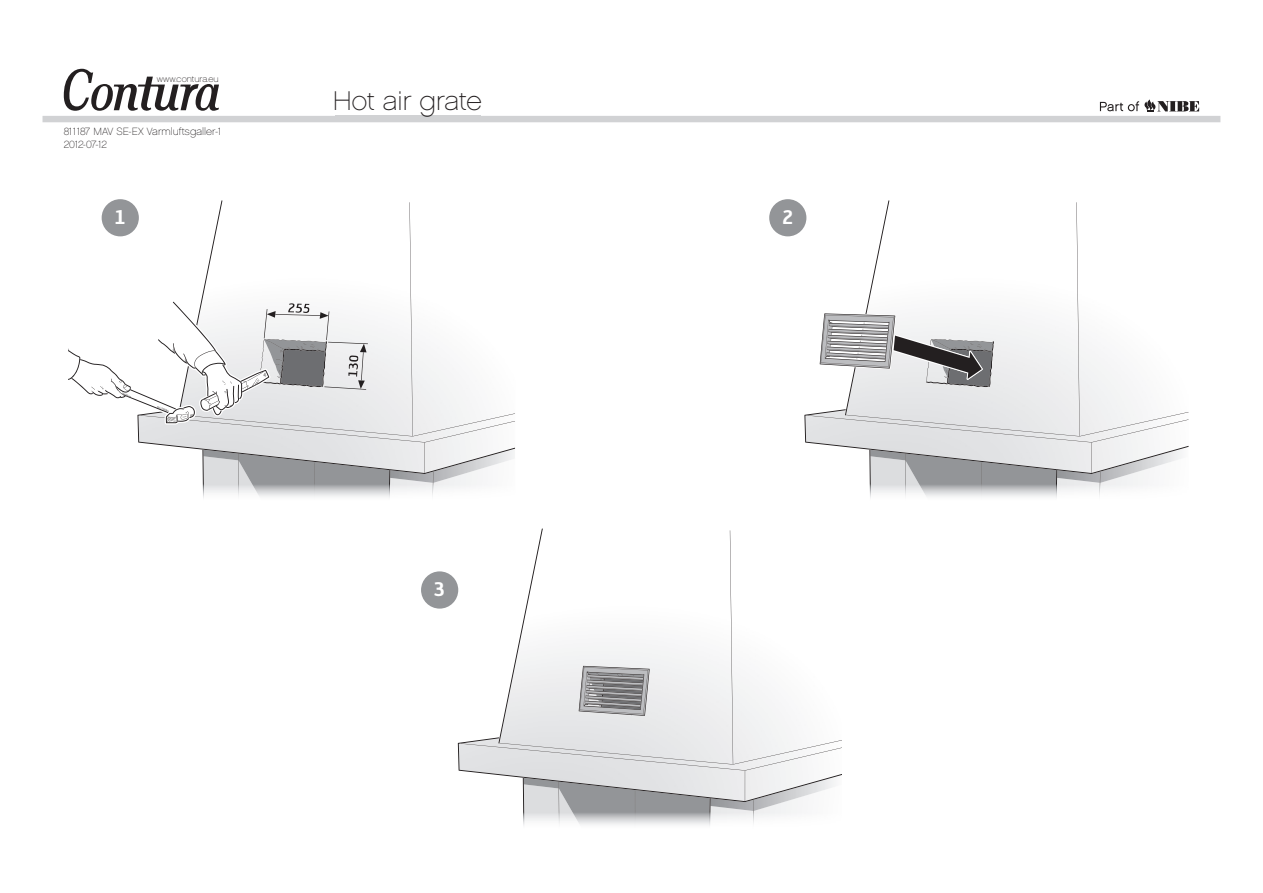
<style>
.page{position:relative;width:1263px;height:893px;background:#fff}
.page>*{position:absolute;margin:0;border:0;box-sizing:border-box;transform-origin:0 0}
.t1{font:27px "Chalet Paris Nineteen Sixty";color:#231f20}
.t2{font:22.65px "Reykjavik One OT C Gauge";color:#fff}
.t3{font:10.5px/12.6px "Chalet Paris Nineteen Sixty";color:#231f20}
.t4{font:9px "Chalet Paris Nineteen Sixty";color:#231f20}
</style>
<div class="page">
<img style="left:390px;top:474px;width:88px;height:9px">
<img style="left:202px;top:474px;width:187px;height:24px">
<svg style="left:432px;top:474px;width:1px;height:22px"></svg>
<img style="left:238px;top:474px;width:1px;height:24px">
<img style="left:314px;top:474px;width:1px;height:24px">
<img style="left:137px;top:412px;width:378px;height:62px">
<img style="left:389px;top:470px;width:1px;height:28px">
<img style="left:201px;top:200px;width:21px;height:101px">
<img style="left:409px;top:202px;width:4px;height:234px">
<img style="left:323px;top:341px;width:4px;height:46px">
<img style="left:271px;top:382px;width:52px;height:5px">
<img style="left:271px;top:339px;width:55px;height:31px">
<img style="left:280px;top:349px;width:44px;height:35px">
<img style="left:271px;top:339px;width:13px;height:11px">
<svg style="left:280px;top:348px;width:9px;height:5px"></svg>
<svg style="left:276px;top:359px;width:6px;height:19px"></svg>
<svg style="left:296px;top:343px;width:23px;height:7px"></svg>
<img style="left:326px;top:311px;width:3px;height:29px">
<img style="left:361px;top:352px;width:3px;height:28px">
<img style="left:328px;top:342px;width:40px;height:2px">
<img style="left:324px;top:386px;width:42px;height:4px">
<svg style="left:360px;top:344px;width:7px;height:8px"></svg>
<svg style="left:320px;top:312px;width:9px;height:7px"></svg>
<svg style="left:271px;top:311px;width:5px;height:7px"></svg>
<svg style="left:358px;top:380px;width:7px;height:9px"></svg>
<img style="left:288px;top:303px;width:22px;height:10px">
<img style="left:348px;top:355px;width:11px;height:22px">
<img style="left:137px;top:413px;width:20px;height:9px">
<img style="left:173px;top:301px;width:98px;height:115px">
<img style="left:68px;top:348px;width:12px;height:32px">
<img style="left:80px;top:359px;width:40px;height:20px">
<img style="left:71px;top:378px;width:22px;height:16px">
<img style="left:131px;top:389px;width:45px;height:17px">
<img style="left:130px;top:394px;width:38px;height:19px">
<img style="left:166px;top:422px;width:18px;height:1px">
<svg style="left:91px;top:379px;width:40px;height:19px"></svg>
<img style="left:173px;top:302px;width:53px;height:74px">
<img style="left:158px;top:339px;width:17px;height:14px">
<img style="left:204px;top:351px;width:12px;height:17px">
<svg style="left:173px;top:343px;width:31px;height:32px"></svg>
<img style="left:222px;top:364px;width:20px;height:35px">
<img style="left:235px;top:385px;width:4px;height:18px">
<img style="left:226px;top:386px;width:8px;height:22px">
<img style="left:216px;top:389px;width:13px;height:2px">
<img style="left:203px;top:371px;width:5px;height:20px">
<img style="left:240px;top:370px;width:29px;height:22px">
<img style="left:200px;top:393px;width:2px;height:18px">
<img style="left:247px;top:371px;width:18px;height:2px">
<svg style="left:242px;top:373px;width:24px;height:16px"></svg>
<svg style="left:222px;top:381px;width:10px;height:4px"></svg>
<svg style="left:202px;top:391px;width:31px;height:24px"></svg>
<svg style="left:157px;top:406px;width:38px;height:16px"></svg>
<img style="left:1057px;top:474px;width:87px;height:9px">
<img style="left:869px;top:474px;width:187px;height:24px">
<svg style="left:1099px;top:474px;width:1px;height:22px"></svg>
<img style="left:905px;top:474px;width:1px;height:24px">
<img style="left:981px;top:474px;width:1px;height:24px">
<img style="left:804px;top:409px;width:384px;height:65px">
<img style="left:1056px;top:470px;width:1px;height:28px">
<img style="left:845px;top:200px;width:44px;height:215px">
<img style="left:1076px;top:202px;width:4px;height:234px">
<img style="left:990px;top:341px;width:4px;height:46px">
<img style="left:926px;top:382px;width:64px;height:5px">
<img style="left:926px;top:339px;width:67px;height:43px">
<img style="left:947px;top:349px;width:44px;height:35px">
<svg style="left:983px;top:343px;width:3px;height:7px"></svg>
<img style="left:893px;top:335px;width:90px;height:45px">
<img style="left:894px;top:336px;width:88px;height:43px">
<img style="left:819px;top:313px;width:77px;height:56px">
<img style="left:820px;top:313px;width:75px;height:56px">
<img style="left:821px;top:315px;width:72px;height:52px">
<img style="left:825px;top:320px;width:64px;height:42px">
<img style="left:828px;top:358px;width:57px;height:1px">
<img style="left:828px;top:335px;width:59px;height:23px">
<img style="left:825px;top:320px;width:3px;height:38px">
<img style="left:833px;top:323px;width:56px;height:11px">
<img style="left:833px;top:326px;width:55px;height:3px">
<img style="left:833px;top:332px;width:55px;height:3px">
<img style="left:833px;top:338px;width:54px;height:3px">
<img style="left:833px;top:344px;width:53px;height:3px">
<svg style="left:826px;top:323px;width:7px;height:33px"></svg>
<img style="left:829px;top:350px;width:57px;height:3px">
<img style="left:711px;top:802px;width:123px;height:9px">
<img style="left:523px;top:802px;width:186px;height:26px">
<svg style="left:753px;top:802px;width:1px;height:24px"></svg>
<img style="left:559px;top:802px;width:1px;height:26px">
<img style="left:635px;top:802px;width:1px;height:26px">
<img style="left:458px;top:737px;width:384px;height:65px">
<img style="left:709px;top:798px;width:2px;height:30px">
<img style="left:498px;top:528px;width:45px;height:215px">
<img style="left:730px;top:530px;width:3px;height:234px">
<img style="left:579px;top:666px;width:71px;height:50px">
<img style="left:580px;top:667px;width:68px;height:47px">
<img style="left:604px;top:671px;width:40px;height:39px">
<img style="left:604px;top:705px;width:37px;height:3px">
<img style="left:604px;top:702px;width:37px;height:3px">
<img style="left:604px;top:703px;width:36px;height:4px">
<img style="left:604px;top:674px;width:40px;height:4px">
<img style="left:604px;top:676px;width:39px;height:26px">
<img style="left:604px;top:683px;width:39px;height:3px">
<img style="left:604px;top:688px;width:38px;height:3px">
<svg style="left:579px;top:666px;width:25px;height:45px"></svg>
<svg style="left:43px;top:69px;width:1177px;height:53px"></svg>
<hr style="left:335px;top:116px;width:146px;height:1px;background:#d1d2d4">
<div style="left:102px;top:200px;width:36px;height:36px;background:#939598;border-radius:50%"></div>
<div style="left:102px;top:199px;width:37px;height:37px;border:2px solid #939598;border-radius:50%"></div>
<div style="left:422px;top:572px;width:35px;height:36px;background:#939598;border-radius:50%"></div>
<div style="left:421px;top:571px;width:37px;height:38px;border:2px solid #939598;border-radius:50%"></div>
<div style="left:770px;top:200px;width:36px;height:36px;background:#939598;border-radius:50%"></div>
<div style="left:769px;top:199px;width:37px;height:37px;border:2px solid #939598;border-radius:50%"></div>
<p class="t4" style="left:157px;top:74px;width:63px">www.contura.eu</p>
<p class="t3" style="left:64px;top:125px;width:159px">811187 MAV SE-EX Varmluftsgaller-1<br>2012-07-12</p>
<h2 class="t2" style="left:115px;top:205px;width:13px">1</h2>
<h1 class="t1" style="left:333px;top:85px;width:150px">Hot air grate</h1>
<h2 class="t2" style="left:434px;top:577px;width:13px">3</h2>
<h2 class="t2" style="left:782px;top:205px;width:13px">2</h2>
</div>
